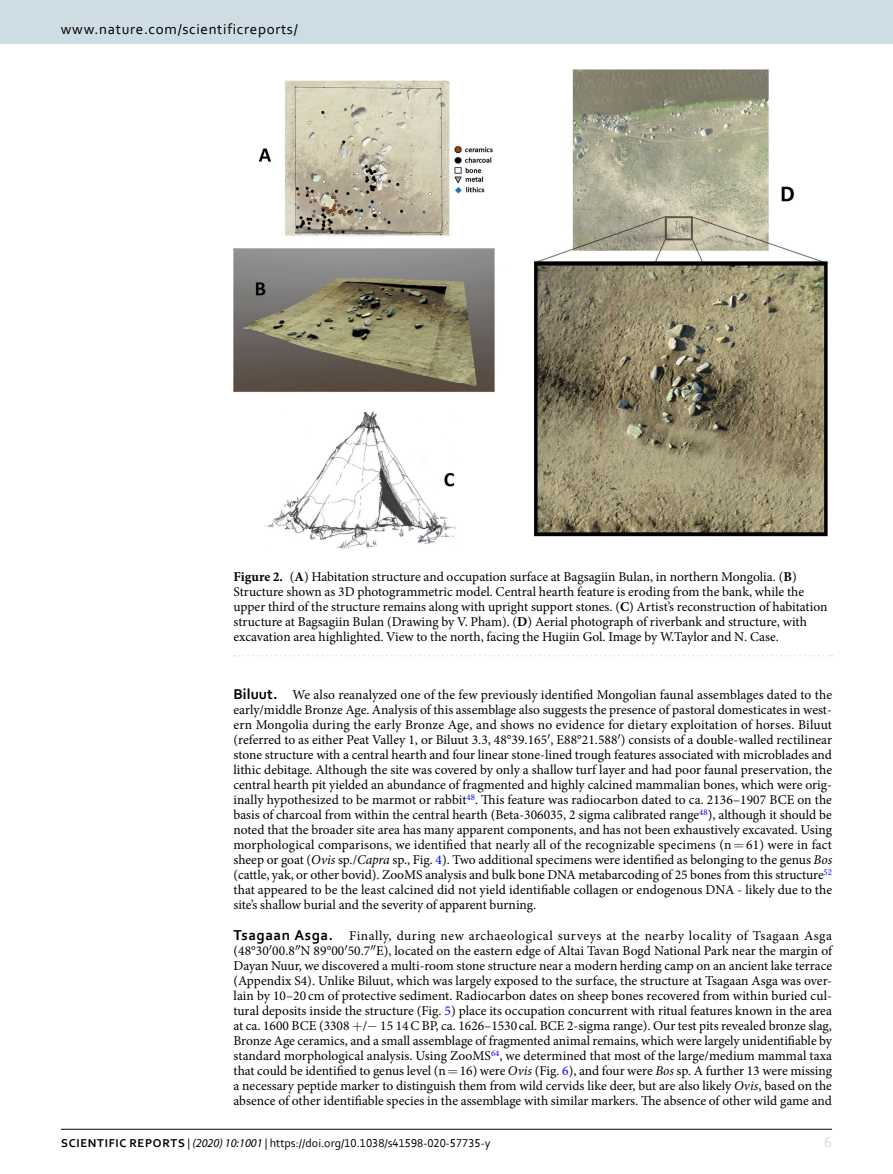
<style>
.page{position:relative;width:893px;height:1174px;background:#fff}
.page>*{position:absolute;margin:0;border:0;box-sizing:border-box;transform-origin:0 0}
.t1{font:15px "Corbel 2";letter-spacing:.045em;color:#000}
.t2{font:15px "Corbel 2";color:#cedde4}
.t3{font:13.5px/15px "Minion Pro";color:#000;text-align:justify}
.t4{font:12px "Corbel";color:#000}
.s1{font-weight:700}
.s2{font-family:"Corbel Bold 2";font-size:15px}
.s3{font-style:italic}
.s4{color:#00f}
.s5{font-family:"Corbel";font-weight:700;font-size:15px}
.s6{font-family:"Corbel Bold 2"}
.s7{font-family:"Corbel 2"}
.s8{font-family:"Myriad Pro";font-style:italic}
</style>
<div class="page">
<hr style="left:61px;top:1129px;width:771px;height:1px;background:#000">
<div style="left:0;top:0;width:893px;height:43px;background:#cedde4"></div>
<img style="left:233px;top:70px;width:594px;height:479px">
<svg style="left:234px;top:655px;width:598px;height:1px"></svg>
<p class="t1" style="left:61px;top:19px;width:238px">www.nature.com/scientificreports/</p>
<p class="t3" style="left:233px;top:569px;width:595px;text-align:left"><span class="s1">Figure 2.</span> (<span class="s1">A</span>) Habitation structure and occupation surface at Bagsagiin Bulan, in northern Mongolia. (<span class="s1">B</span>)<br>Structure shown as 3D photogrammetric model. Central hearth feature is eroding from the bank, while the upper third of the structure remains along with upright support stones. (<span class="s1">C</span>) Artist’s reconstruction of habitation structure at Bagsagiin Bulan (Drawing by V. Pham). (<span class="s1">D</span>) Aerial photograph of riverbank and structure, with excavation area highlighted. View to the north, facing the Hugiin Gol. Image by W.Taylor and N. Case.</p>
<p class="t3" style="left:233px;top:687px;width:600px"><span class="s2">BILUUT.</span> We also reanalyzed one of the few previously identified Mongolian faunal assemblages dated to the early/middle Bronze Age. Analysis of this assemblage also suggests the presence of pastoral domesticates in west&shy;ern Mongolia during the early Bronze Age, and shows no evidence for dietary exploitation of horses. Biluut (referred to as either Peat Valley 1, or Biluut 3.3, 48°39.165 , E88°21.588 ) consists of a double-walled rectilinear stone structure with a central hearth and four linear stone-lined trough features associated with microblades and lithic debitage. Although the site was covered by only a shallow turf layer and had poor faunal preservation, the central hearth pit yielded an abundance of fragmented and highly calcined mammalian bones, which were orig&shy;inally hypothesized to be marmot or rabbit<sup>48</sup>. This feature was radiocarbon dated to ca. 2136–1907 BCE on the basis of charcoal from within the central hearth (Beta-306035, 2 sigma calibrated range<sup>48</sup>), although it should be noted that the broader site area has many apparent components, and has not been exhaustively excavated. Using morphological comparisons, we identified that nearly all of the recognizable specimens (n 61) were in fact sheep or goat (<span class="s3">Ovis</span> sp./<span class="s3">Capra</span> sp., Fig. <span class="s4">4</span>). Two additional specimens were identified as belonging to the genus <span class="s3">Bos </span>(cattle, yak, or other bovid). ZooMS analysis and bulk bone DNA metabarcoding of 25 bones from this structure<sup>52 </sup>that appeared to be the least calcined did not yield identifiable collagen or endogenous DNA - likely due to the site’s shallow burial and the severity of apparent burning.</p>
<p class="t3" style="left:233px;top:928px;width:600px"><span class="s5">Tsagaan Asga.</span> Finally, during new archaeological surveys at the nearby locality of Tsagaan Asga (48°30 00.8 N 89°00 50.7 E), located on the eastern edge of Altai Tavan Bogd National Park near the margin of Dayan Nuur, we discovered a multi-room stone structure near a modern herding camp on an ancient lake terrace (Appendix S4). Unlike Biluut, which was largely exposed to the surface, the structure at Tsagaan Asga was over&shy;lain by 10–20 cm of protective sediment. Radiocarbon dates on sheep bones recovered from within buried cul&shy;tural deposits inside the structure (Fig. <span class="s4">5</span>) place its occupation concurrent with ritual features known in the area at ca. 1600 BCE (3308 /− 15 14C BP, ca. 1626–1530 cal. BCE 2-sigma range). Our test pits revealed bronze slag, Bronze Age ceramics, and a small assemblage of fragmented animal remains, which were largely unidentifiable by standard morphological analysis. Using ZooMS<sup>64</sup>, we determined that most of the large/medium mammal taxa that could be identified to genus level (n 16) were <span class="s3">Ovis</span> (Fig. <span class="s4">6</span>), and four were <span class="s3">Bos</span> sp. A further 13 were missing a necessary peptide marker to distinguish them from wild cervids like deer, but are also likely <span class="s3">Ovis</span>, based on the absence of other identifiable species in the assemblage with similar markers. The absence of other wild game and</p>
<p class="t4" style="left:61px;top:1135px;width:431px"><span class="s6">SCIENTIFIC REPORTS</span> <span class="s7">|</span> <span class="s8">(2020) 10:1001</span> <span class="s7">|</span> https://doi.org/10.1038/s41598-020-57735-y</p>
<p class="t2" style="left:824px;top:1132px;width:9px">6</p>
</div>
